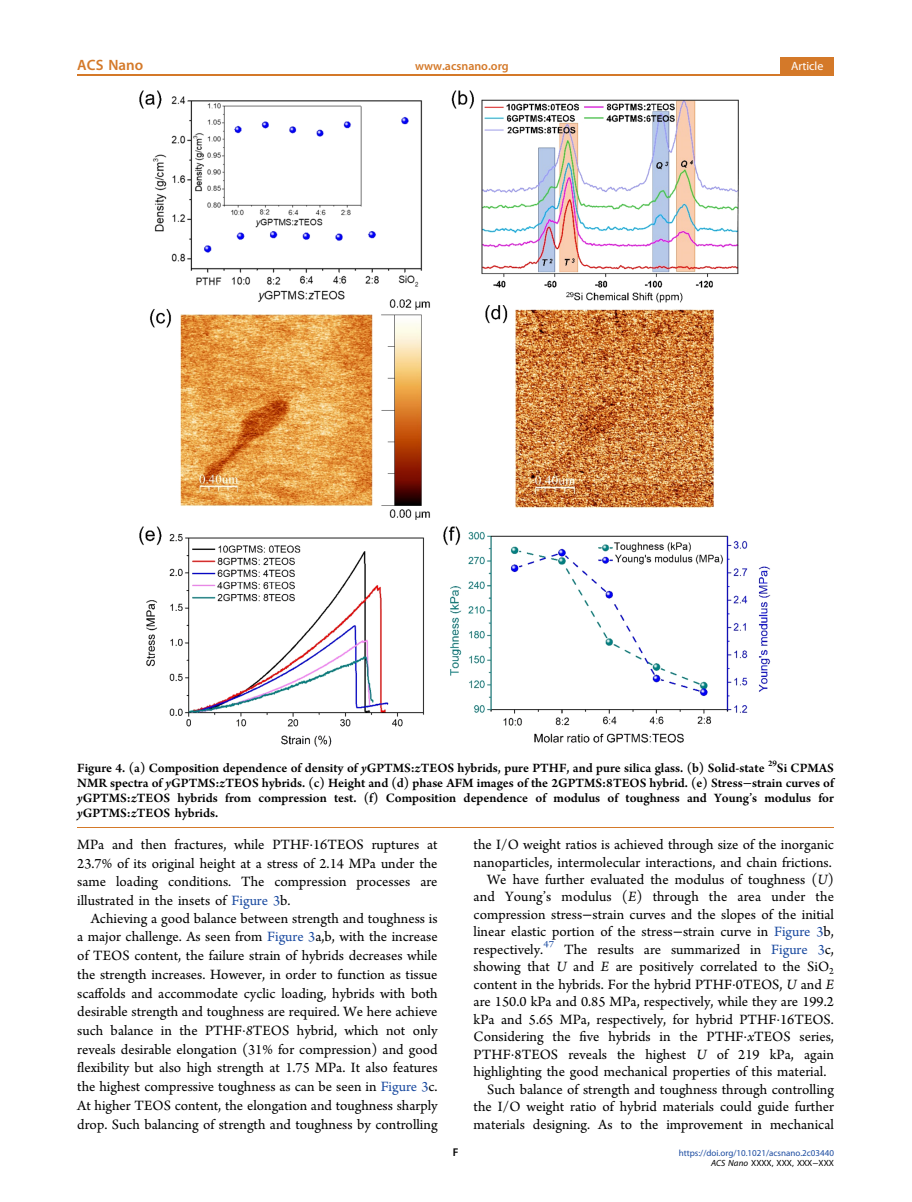
<style>
.page{position:relative;width:912px;height:1202px;background:#fff}
.page>*{position:absolute;margin:0;border:0;box-sizing:border-box;transform-origin:0 0}
.t1{font:15px/18.8px "Adv OT2 e 364 b 11";color:#000;text-align:justify}
.t2{font:15px "Adv O Tce 3 d 9 a 73";color:#d47929}
.t3{font:13.5px/15px "Adv OT51 c 1769 e";color:#000;text-align:justify}
.t4{font:12px "Adv O Tce 3 d 9 a 73";color:#d47929}
.t5{font:12px "Adv OT46 dcae 81";color:#fff}
.t6{font:11.25px "Adv O Tce 3 d 9 a 73";color:#000}
.t7{font:9px/9.8px "Adv OT46 dcae 81";color:#1a4aa0;text-align:right}
.s1{font-family:"Adv OT24372 e 8 e.I"}
.s2{font-family:"Adv OT8608 a 8 d 1"}
.s3{font-style:inherit}
.s4{color:#1a4aa0}
.s5{font-family:"Adv OT2 e 364 b 11+fb"}
.s6{font-family:"Adv OT02 ce 3 bbb.I"}
.s7{font-family:"Adv OT65 f 8 a 23 b.I";color:#000}
.s8{color:#000}
.s9{font-family:"Adv OT8608 a 8 d 1";color:#000}
</style>
<div class="page">
<hr style="left:77px;top:827px;width:756px;height:1px;background:#d47929">
<img style="left:139px;top:91px;width:632px;height:656px">
<hr style="left:77px;top:74px;width:756px;height:2px;background:#d47929">
<div style="left:780px;top:58px;width:53px;height:16px;background:#d47929"></div>
<p class="t2" style="left:77px;top:60px;width:67px">ACS Nano</p>
<p class="t4" style="left:415px;top:62px;width:95px">www.acsnano.org</p>
<p class="t5" style="left:790px;top:62px;width:34px">Article</p>
<p class="t3" style="left:77px;top:761px;width:757px">Figure 4. (a) Composition dependence of density of <span class="s1">y</span>GPTMS:<span class="s1">z</span>TEOS hybrids, pure PTHF, and pure silica glass. (b) Solid-state <sup>29</sup>Si CPMAS NMR spectra of <span class="s1">y</span>GPTMS:<span class="s1">z</span>TEOS hybrids. (c) Height and (d) phase AFM images of the 2GPTMS:8TEOS hybrid. (e) Stress<span class="s2">−</span>strain curves of <span class="s1">y</span>GPTMS:<span class="s1">z</span>TEOS hybrids from compression test. (f) Composition dependence of modulus of toughness and Young<span class="s3">’</span>s modulus for <span class="s1">y</span>GPTMS:<span class="s1">z</span>TEOS hybrids.</p>
<p class="t1" style="left:77px;top:836px;width:361px">MPa and then fractures, while PTHF<span class="s2">·</span>16TEOS ruptures at 23.7% of its original height at a stress of 2.14 MPa under the same loading conditions. The compression processes are illustrated in the insets of <span class="s4">Figure 3</span>b.</p>
<p class="t1" style="left:77px;top:910px;width:362px;text-indent:13px">Achieving a good balance between strength and toughness is a major challenge. As seen from <span class="s4">Figure 3</span>a,b, with the increase of TEOS content, the failure strain of hybrids decreases while the strength increases. However, in order to function as tissue sca<span class="s5">ff</span>olds and accommodate cyclic loading, hybrids with both desirable strength and toughness are required. We here achieve such balance in the PTHF<span class="s2">·</span><span class="s6">8</span>TEOS hybrid, which not only reveals desirable elongation (31% for compression) and good <span class="s5">fl</span>exibility but also high strength at 1.75 MPa. It also features the highest compressive toughness as can be seen in <span class="s4">Figure 3</span>c.<br>At higher TEOS content, the elongation and toughness sharply drop. Such balancing of strength and toughness by controlling</p>
<p class="t6" style="left:452px;top:1148px;width:7px">F</p>
<p class="t1" style="left:473px;top:836px;width:362px">the I/O weight ratios is achieved through size of the inorganic</p>
<p class="t1" style="left:473px;top:854px;width:359px">nanoparticles, intermolecular interactions, and chain frictions.</p>
<p class="t1" style="left:487px;top:871px;width:348px">We have further evaluated the modulus of toughness (<span class="s6">U</span>)</p>
<p class="t1" style="left:473px;top:888px;width:362px">and Young<span class="s3">’</span>s modulus (<span class="s6">E</span>) through the area under the</p>
<p class="t1" style="left:473px;top:906px;width:362px">compression stress<span class="s2">−</span>strain curves and the slopes of the initial</p>
<p class="t1" style="left:473px;top:923px;width:361px">linear elastic portion of the stress<span class="s2">−</span>strain curve in <span class="s4">Figure 3</span>b,</p>
<p class="t1" style="left:473px;top:941px;width:362px">respectively.<sup>47</sup> The results are summarized in <span class="s4">Figure 3</span>c,</p>
<p class="t1" style="left:473px;top:958px;width:361px">showing that <span class="s6">U</span> and <span class="s6">E</span> are positively correlated to the SiO<sub>2</sub></p>
<p class="t1" style="left:473px;top:976px;width:362px">content in the hybrids. For the hybrid PTHF<span class="s2">·</span>0TEOS, <span class="s6">U</span> and <span class="s6">E</span></p>
<p class="t1" style="left:473px;top:993px;width:362px">are 150.0 kPa and 0.85 MPa, respectively, while they are 199.2</p>
<p class="t1" style="left:473px;top:1011px;width:361px">kPa and 5.65 MPa, respectively, for hybrid PTHF<span class="s2">·</span>16TEOS.</p>
<p class="t1" style="left:473px;top:1028px;width:362px">Considering the <span class="s5">fi</span>ve hybrids in the PTHF<span class="s2">·</span><span class="s6">x</span>TEOS series,</p>
<p class="t1" style="left:473px;top:1046px;width:361px">PTHF<span class="s2">·</span>8TEOS reveals the highest <span class="s6">U</span> of 219 kPa, again</p>
<p class="t1" style="left:473px;top:1063px;width:354px">highlighting the good mechanical properties of this material.</p>
<p class="t1" style="left:487px;top:1080px;width:348px">Such balance of strength and toughness through controlling</p>
<p class="t1" style="left:473px;top:1098px;width:362px">the I/O weight ratio of hybrid materials could guide further</p>
<p class="t1" style="left:473px;top:1116px;width:361px">materials designing. As to the improvement in mechanical</p>
<p class="t7" style="left:678px;top:1148px;width:157px">https://doi.org/10.1021/acsnano.2c03440<br><span class="s7">ACS Nano</span> <span class="s8">XXXX, XXX, XXX</span><span class="s9">−</span><span class="s8">XXX</span></p>
</div>
